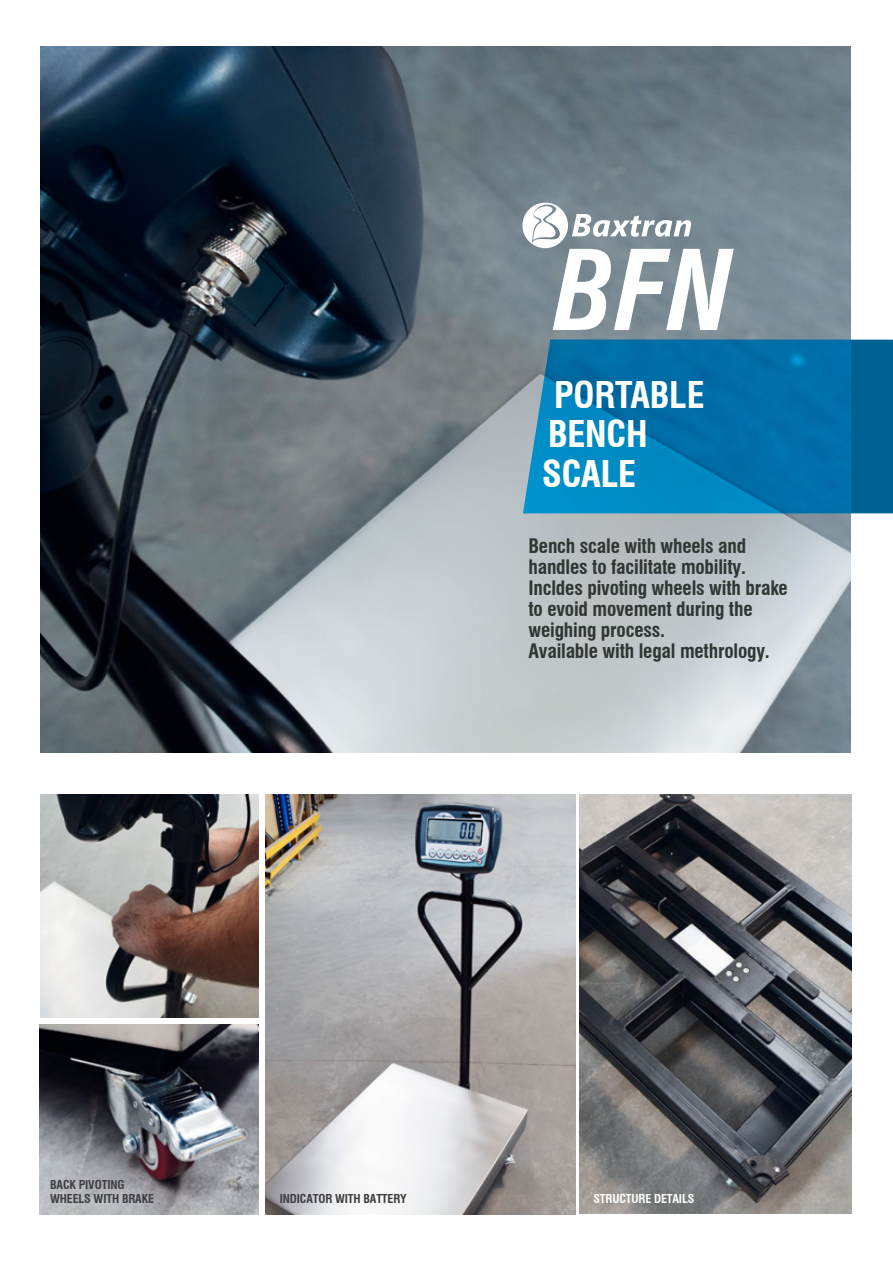
<style>
.page{position:relative;width:893px;height:1263px;background:#fff}
.page>*{position:absolute;margin:0;border:0;box-sizing:border-box;transform-origin:0 0}
.t1{font:italic 700 condensed 108px "Swiss 721 BT";color:#fff}
.t2{font:700 condensed 36px/39.5px "Swiss 721 BT";letter-spacing:-.005em;color:#fff}
.t3{font:700 condensed 19.5px/21px "Swiss 721 BT";letter-spacing:-.01em;color:#313633}
.t4{font:700 condensed 12px/14.4px "Swiss 721 BT";letter-spacing:-.01em;color:#3e3d40}
.t5{font:700 condensed 12px "Swiss 721 BT";letter-spacing:-.01em;color:#fff}
</style>
<div class="page">
<img style="left:40px;top:46px;width:810px;height:707px">
<img style="left:266px;top:795px;width:309px;height:419px">
<img style="left:39px;top:1024px;width:219px;height:190px">
<img style="left:41px;top:795px;width:217px;height:222px">
<img style="left:580px;top:795px;width:271px;height:418px">
<svg style="left:522px;top:203px;width:169px;height:45px"></svg>
<svg style="left:523px;top:339px;width:370px;height:174px;fill:#006faa"></svg>
<h1 class="t1" style="left:554px;top:226px;width:180px">BFN</h1>
<h2 class="t2" style="left:542px;top:375px;width:164px;text-indent:12px">PORTABLE<br>BENCH<br>SCALE</h2>
<p class="t3" style="left:528px;top:535px;width:261px">Bench scale with wheels and handles to facilitate mobility.<br>Incldes pivoting wheels with brake to evoid movement during the weighing process.<br>Available with legal methrology.</p>
<p class="t4" style="left:50px;top:1177px;width:105px">BACK PIVOTING<br>WHEELS WITH BRAKE</p>
<p class="t4" style="left:280px;top:1192px;width:129px">INDICATOR WITH BATTERY</p>
<p class="t5" style="left:593px;top:1192px;width:102px">STRUCTURE DETAILS</p>
</div>
